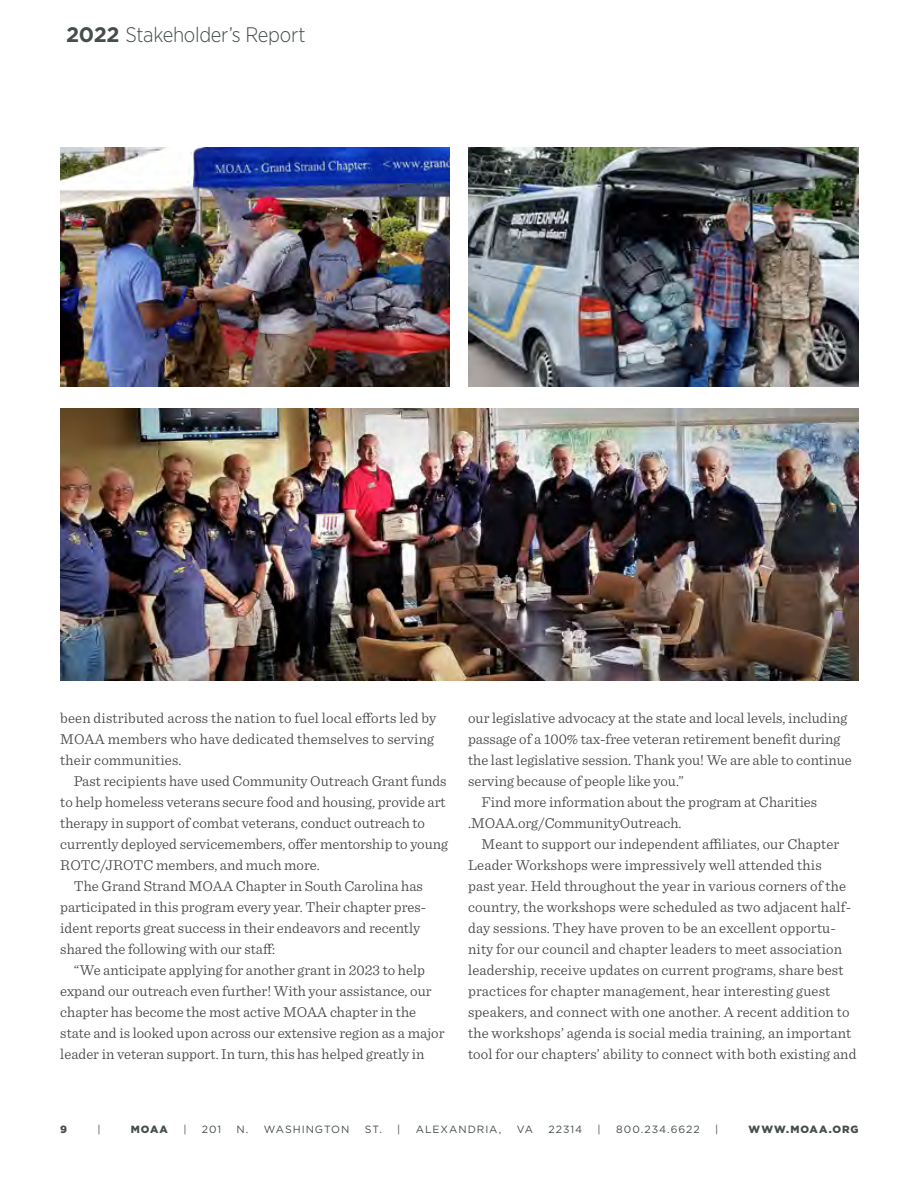
<style>
.page{position:relative;width:918px;height:1188px;background:#fff}
.page>*{position:absolute;margin:0;border:0;box-sizing:border-box;transform-origin:0 0}
.t1{font:300 21px "Gotham Narrow";letter-spacing:-.015em;color:#444e4c}
.t2{font:300 15px/21px "Sentinel";color:#414042}
.t3{font:10.5px "Gotham";letter-spacing:.09em;color:#444e4c}
.t4{font:900 10.5px "Gotham";letter-spacing:.09em;color:#444e4c}
.s1{font-family:"Gotham";font-weight:700}
</style>
<div class="page">
<img style="left:60px;top:408px;width:798px;height:273px">
<img style="left:60px;top:148px;width:390px;height:239px">
<img style="left:468px;top:148px;width:390px;height:239px">
<h1 class="t1" style="left:66px;top:22px;width:241px"><span class="s1">2022</span> Stakeholder’s Report</h1>
<p class="t2" style="left:60px;top:706px;width:378px">been distributed across the nation to fuel local efforts led by<br>MOAA members who have dedicated themselves to serving their communities.</p>
<p class="t2" style="left:74px;top:769px;width:374px">Past recipients have used Community Outreach Grant funds</p>
<p class="t2" style="left:60px;top:790px;width:387px">to help homeless veterans secure food and housing, provide art</p>
<p class="t2" style="left:60px;top:811px;width:366px">therapy in support of combat veterans, conduct outreach to</p>
<p class="t2" style="left:60px;top:832px;width:389px">currently deployed servicemembers, offer mentorship to young</p>
<p class="t2" style="left:60px;top:853px;width:261px">ROTC/JROTC members, and much more.</p>
<p class="t2" style="left:74px;top:874px;width:351px">The Grand Strand MOAA Chapter in South Carolina has</p>
<p class="t2" style="left:60px;top:895px;width:368px">participated in this program every year. Their chapter pres-</p>
<p class="t2" style="left:60px;top:916px;width:362px">ident reports great success in their endeavors and recently</p>
<p class="t2" style="left:60px;top:937px;width:216px">shared the following with our staff:</p>
<p class="t2" style="left:74px;top:958px;width:353px">“We anticipate applying for another grant in 2023 to help</p>
<p class="t2" style="left:60px;top:979px;width:373px">expand our outreach even further! With your assistance, our</p>
<p class="t2" style="left:60px;top:1000px;width:357px">chapter has become the most active MOAA chapter in the</p>
<p class="t2" style="left:60px;top:1021px;width:386px">state and is looked upon across our extensive region as a major</p>
<p class="t2" style="left:60px;top:1042px;width:366px">leader in veteran support. In turn, this has helped greatly in</p>
<p class="t2" style="left:468px;top:706px;width:381px">our legislative advocacy at the state and local levels, including</p>
<p class="t2" style="left:468px;top:727px;width:374px">passage of a 100% tax-free veteran retirement benefit during</p>
<p class="t2" style="left:468px;top:748px;width:385px">the last legislative session. Thank you! We are able to continue</p>
<p class="t2" style="left:468px;top:769px;width:217px">serving because of people like you.”</p>
<p class="t2" style="left:482px;top:790px;width:337px">Find more information about the program at Charities</p>
<p class="t2" style="left:468px;top:811px;width:215px">.MOAA.org/CommunityOutreach.</p>
<p class="t2" style="left:482px;top:832px;width:359px">Meant to support our independent affiliates, our Chapter</p>
<p class="t2" style="left:468px;top:853px;width:355px">Leader Workshops were impressively well attended this</p>
<p class="t2" style="left:468px;top:874px;width:380px">past year. Held throughout the year in various corners of the</p>
<p class="t2" style="left:468px;top:895px;width:385px">country, the workshops were scheduled as two adjacent half-</p>
<p class="t2" style="left:468px;top:916px;width:369px">day sessions. They have proven to be an excellent opportu-</p>
<p class="t2" style="left:468px;top:937px;width:376px">nity for our council and chapter leaders to meet association</p>
<p class="t2" style="left:468px;top:958px;width:377px">leadership, receive updates on current programs, share best</p>
<p class="t2" style="left:468px;top:979px;width:364px">practices for chapter management, hear interesting guest</p>
<p class="t2" style="left:468px;top:1000px;width:383px">speakers, and connect with one another. A recent addition to</p>
<p class="t2" style="left:468px;top:1021px;width:385px">the workshops’ agenda is social media training, an important</p>
<p class="t2" style="left:468px;top:1042px;width:390px">tool for our chapters’ ability to connect with both existing and</p>
<p class="t4" style="left:60px;top:1122px;width:8px">9</p>
<p class="t3" style="left:97px;top:1123px;width:5px">|</p>
<p class="t4" style="left:131px;top:1122px;width:39px">MOAA</p>
<p class="t3" style="left:183px;top:1123px;width:5px">|</p>
<p class="t3" style="left:202px;top:1123px;width:21px">201</p>
<p class="t3" style="left:237px;top:1123px;width:114px">N. WASHINGTON</p>
<p class="t3" style="left:365px;top:1123px;width:37px">ST. |</p>
<p class="t3" style="left:416px;top:1123px;width:87px">ALEXANDRIA,</p>
<p class="t3" style="left:517px;top:1123px;width:18px">VA</p>
<p class="t3" style="left:549px;top:1123px;width:35px">22314</p>
<p class="t3" style="left:598px;top:1123px;width:5px">|</p>
<p class="t3" style="left:616px;top:1123px;width:85px">800.234.6622</p>
<p class="t3" style="left:715px;top:1123px;width:5px">|</p>
<p class="t4" style="left:749px;top:1122px;width:112px">WWW.MOAA.ORG</p>
</div>
